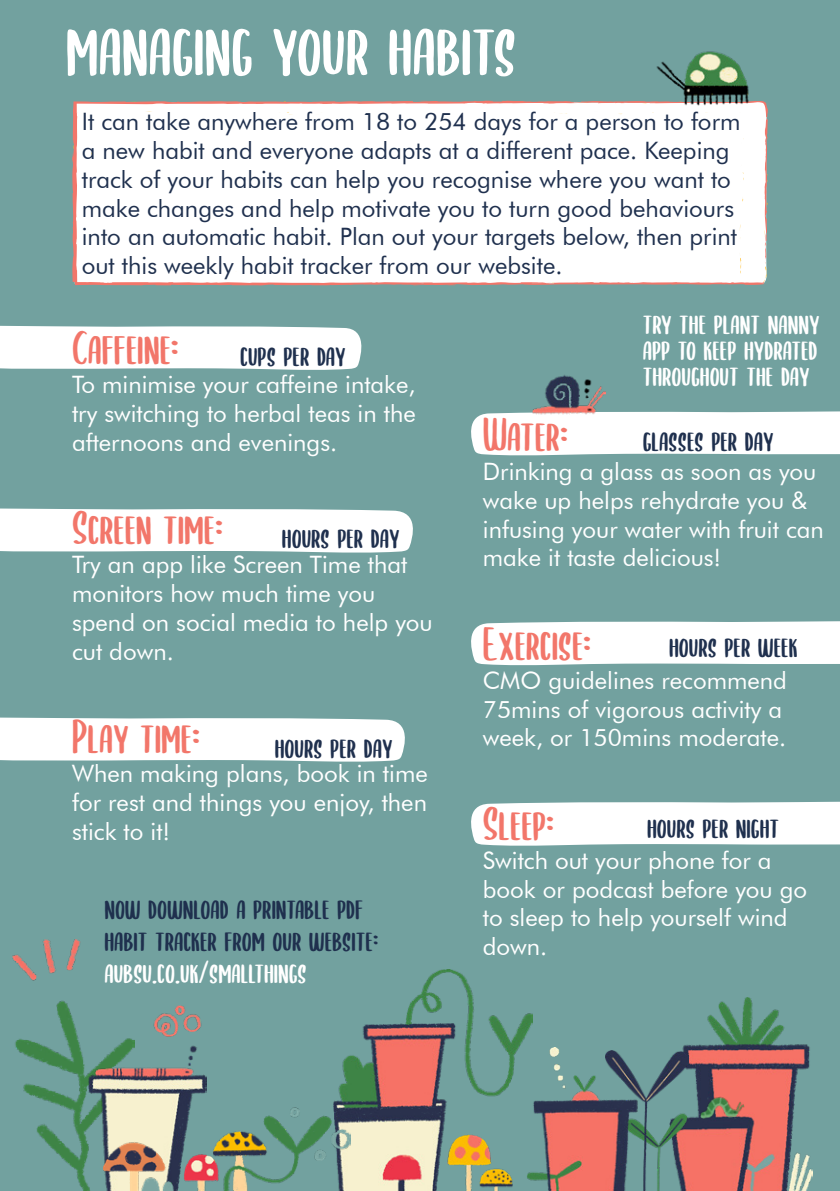
<style>
.page{position:relative;width:840px;height:1191px;background:#fff}
.page>*{position:absolute;margin:0;border:0;box-sizing:border-box;transform-origin:0 0}
.t1{font:80px "SUBSCRIBER";color:#fff}
.t2{font:48px "SUBSCRIBER";color:#f2766a}
.t3{font:32px/32px "SUBSCRIBER";color:#1f304e}
.t4{font:32px/26px "SUBSCRIBER";color:#fff;text-align:justify}
.t5{font:24px/28.8px "Futura BT";color:#fff}
.t6{font:24px/28.8px "Futura BT";color:#1f304e}
</style>
<div class="page">
<div style="left:0;top:0;width:839px;height:1191px;background:#72a19f"></div>
<img style="left:682px;top:998px;width:130px;height:193px">
<svg style="left:471px;top:411px;width:368px;height:45px;background:#f5f8f8"></svg>
<svg style="left:0;top:326px;width:362px;height:44px;background:#f7fafa"></svg>
<svg style="left:0;top:717px;width:405px;height:45px;background:#f5f8f8"></svg>
<svg style="left:471px;top:621px;width:368px;height:44px;background:#f7f9f9"></svg>
<svg style="left:471px;top:801px;width:368px;height:45px;background:#f4f7f7"></svg>
<img style="left:13px;top:939px;width:68px;height:220px">
<img style="left:63px;top:1005px;width:143px;height:186px">
<div style="left:72px;top:100px;width:695px;height:186px;background:#fff"></div>
<svg style="left:764px;top:137px;width:3px;height:6px"></svg>
<svg style="left:458px;top:101px;width:4px;height:4px"></svg>
<svg style="left:313px;top:101px;width:10px;height:4px"></svg>
<svg style="left:572px;top:102px;width:15px;height:2px"></svg>
<svg style="left:762px;top:261px;width:4px;height:23px"></svg>
<svg style="left:764px;top:230px;width:3px;height:16px"></svg>
<svg style="left:764px;top:174px;width:3px;height:10px"></svg>
<svg style="left:283px;top:101px;width:7px;height:4px"></svg>
<svg style="left:91px;top:150px;width:2px;height:9px"></svg>
<svg style="left:740px;top:138px;width:3px;height:6px"></svg>
<svg style="left:314px;top:112px;width:9px;height:4px"></svg>
<svg style="left:553px;top:112px;width:14px;height:3px"></svg>
<svg style="left:739px;top:253px;width:1px;height:21px"></svg>
<svg style="left:739px;top:224px;width:3px;height:15px"></svg>
<svg style="left:740px;top:164px;width:3px;height:18px"></svg>
<svg style="left:278px;top:112px;width:15px;height:3px"></svg>
<svg style="left:0;top:508px;width:413px;height:45px;background:#f5f8f8"></svg>
<img style="left:654px;top:1050px;width:34px;height:141px">
<img style="left:532px;top:1047px;width:122px;height:144px">
<img style="left:338px;top:969px;width:194px;height:222px">
<img style="left:104px;top:1095px;width:246px;height:96px">
<img style="left:696px;top:1085px;width:49px;height:37px">
<img style="left:532px;top:375px;width:73px;height:50px">
<img style="left:648px;top:51px;width:114px;height:65px">
<p class="t1" style="left:66px;top:-5px;width:452px">managing your habits</p>
<p class="t6" style="left:82px;top:107px;width:659px">It can take anywhere from 18 to 254 days for a person to form a new habit and everyone adapts at a different pace. Keeping track of your habits can help you recognise where you want to make changes and help motivate you to turn good behaviours into an automatic habit. Plan out your targets below, then print out this weekly habit tracker from our website.</p>
<p class="t2" style="left:72px;top:316px;width:108px">Caffeine:</p>
<p class="t5" style="left:72px;top:370px;width:345px;text-align:justify">To minimise your caffeine intake, try switching to herbal teas in the afternoons and evenings.</p>
<p class="t3" style="left:240px;top:337px;width:107px">cups per day</p>
<p class="t2" style="left:72px;top:496px;width:152px">Screen time:</p>
<p class="t5" style="left:72px;top:550px;width:362px">Try an app like Screen Time that monitors how much time you spend on social media to help you cut down.</p>
<p class="t3" style="left:282px;top:519px;width:119px">hours per day</p>
<p class="t2" style="left:72px;top:705px;width:129px">Play time:</p>
<p class="t5" style="left:72px;top:759px;width:357px;text-align:justify">When making plans, book in time for rest and things you enjoy, then stick to it!</p>
<p class="t3" style="left:274px;top:728px;width:119px">hours per day</p>
<p class="t3" style="left:104px;top:889px;width:275px">now download a printable pdf habit tracker from our website:</p>
<p class="t4" style="left:104px;top:956px;width:204px">aubsu.co.uk/smallthings</p>
<p class="t4" style="left:642px;top:307px;width:178px">try the plant nanny app to keep hydrated throughout the day</p>
<p class="t2" style="left:482px;top:403px;width:87px">Water:</p>
<p class="t5" style="left:482px;top:457px;width:342px">Drinking a glass as soon as you wake up helps rehydrate you &amp; infusing your water with fruit can make it taste delicious!</p>
<p class="t3" style="left:642px;top:422px;width:132px">glasses per day</p>
<p class="t2" style="left:482px;top:611px;width:110px">Exercise:</p>
<p class="t5" style="left:482px;top:665px;width:305px">CMO guidelines recommend<br>75mins of vigorous activity a week, or 150mins moderate.</p>
<p class="t3" style="left:668px;top:628px;width:130px">hours per week</p>
<p class="t2" style="left:482px;top:791px;width:73px">Sleep:</p>
<p class="t5" style="left:482px;top:845px;width:325px">Switch out your phone for a book or podcast before you go to sleep to help yourself wind down.</p>
<p class="t3" style="left:646px;top:808px;width:134px">hours per night</p>
</div>
